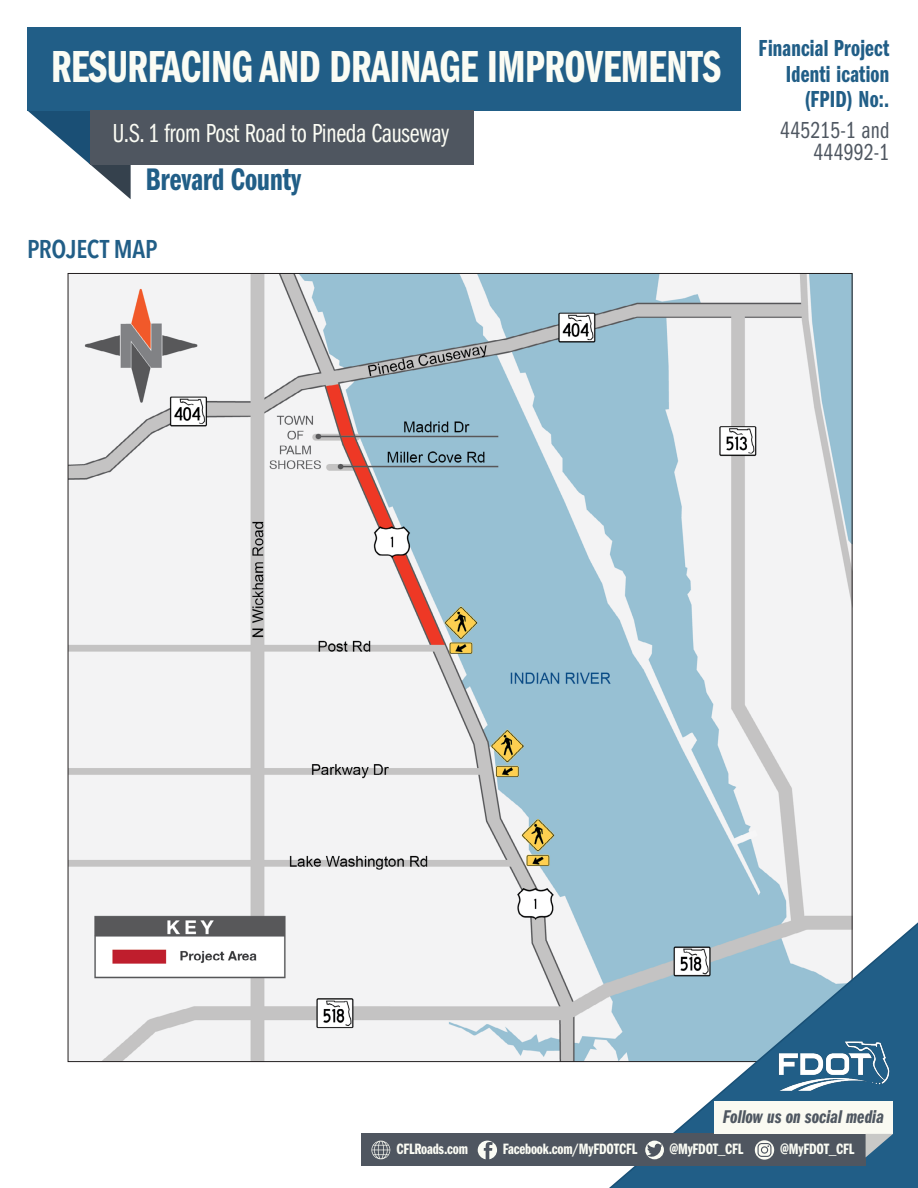
<style>
.page{position:relative;width:918px;height:1188px;background:#fff}
.page>*{position:absolute;margin:0;border:0;box-sizing:border-box;transform-origin:0 0}
.t1{font:46.5px "Franklin Gothic LT Pro Dm Cm";letter-spacing:-.01em;color:#fbfcf4;scale:.96 1}
.t2{font:32.4px "Franklin Gothic LT Pro Dm Cm";color:#215e87;scale:.96 1}
.t3{font:27px "ITC Franklin Gothic Std Bk Cp";letter-spacing:-.01em;color:#fbfcf4;scale:.96 1}
.t4{font:600 condensed 25.5px "Avenir Next LT Pro";letter-spacing:-.01em;color:#215e87}
.t5{font:24px/25.5px "Franklin Gothic LT Pro Dm Cm";letter-spacing:.01em;color:#215e87;text-align:right;scale:.96 1}
.t6{font:24px/22.5px "ITC Franklin Gothic Std Bk Cp";letter-spacing:.01em;color:#4f5761;text-align:right;scale:.96 1}
.t7{font:19.05px "Franklin Gothic LT Pro Dm Cm It";color:#4f5761}
.t8{font:15.6px "Franklin Gothic LT Pro Dm Cm";letter-spacing:-.01em;color:#fbfcf4}
</style>
<div class="page">
<img style="left:70px;top:275px;width:780px;height:785px">
<div style="left:27px;top:27px;width:713px;height:83px;background:#215e87"></div>
<svg style="left:27px;top:110px;width:104px;height:89px"></svg>
<div style="left:90px;top:110px;width:384px;height:54px;background:#4f5660"></div>
<svg style="left:592px;top:918px;width:326px;height:270px"></svg>
<div style="left:361px;top:1134px;width:505px;height:32px;background:#4f5660"></div>
<svg style="left:478px;top:1141px;width:19px;height:18px"></svg>
<svg style="left:645px;top:1141px;width:19px;height:18px"></svg>
<svg style="left:371px;top:1141px;width:19px;height:18px"></svg>
<svg style="left:755px;top:1140px;width:19px;height:20px"></svg>
<div style="left:714px;top:1102px;width:179px;height:32px;background:#fafaf2"></div>
<svg style="left:866px;top:1134px;width:27px;height:23px"></svg>
<img style="left:775px;top:1037px;width:117px;height:58px">
<h1 class="t1" style="left:51px;top:41px;width:699px">RESURFACING AND DRAINAGE IMPROVEMENTS</h1>
<h3 class="t3" style="left:113px;top:119px;width:352px">U.S. 1 from Post Road to Pineda Causeway</h3>
<h2 class="t2" style="left:146px;top:161px;width:163px">Brevard County</h2>
<h3 class="t4" style="left:27px;top:234px;width:132px">PROJECT MAP</h3>
<h3 class="t5" style="left:759px;top:36px;width:138px">Financial Project<br>Identi ication (FPID) No:.</h3>
<h3 class="t6" style="left:780px;top:119px;width:115px">445215-1 and<br>444992-1</h3>
<p class="t7" style="left:723px;top:1106px;width:163px">Follow us on social media</p>
<p class="t8" style="left:396px;top:1140px;width:73px">CFLRoads.com</p>
<p class="t8" style="left:503px;top:1140px;width:136px">Facebook.com/MyFDOTCFL</p>
<p class="t8" style="left:669px;top:1140px;width:76px">@MyFDOT_CFL</p>
<p class="t8" style="left:780px;top:1140px;width:76px">@MyFDOT_CFL</p>
</div>
